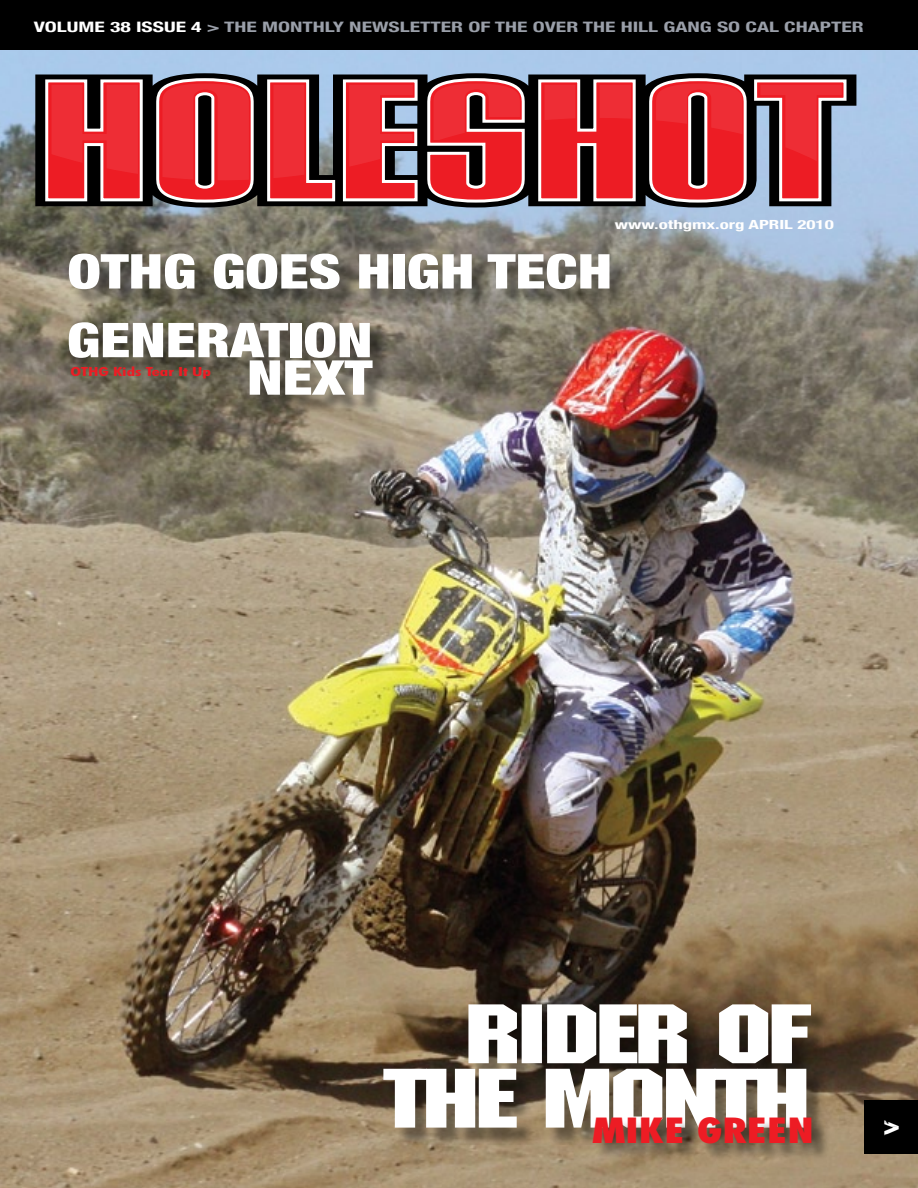
<style>
.page{position:relative;width:918px;height:1188px;background:#fff}
.page>*{position:absolute;margin:0;border:0;box-sizing:border-box;transform-origin:0 0}
.t1{font:900 condensed 48px/37.5px "Helvetica Neue";color:#fff;text-align:right;scale:1.25 1}
.t2{font:800 condensed 33.75px "Futura";color:#ed1c24;scale:1.2 1}
.t3{font:30px "Uptown";color:#fff}
.t4{font:700 condensed 14.4px "Helvetica Neue";color:#9a9fa9;scale:1.5 1}
.t5{font:700 condensed 12.6px "Helvetica Neue";color:#fff;scale:1.5 1}
.t6{font:700 condensed 12.6px "Futura BT";color:#ed1c24;scale:1.5 1}
.s1{color:#fff}
</style>
<div class="page">
<img style="left:0;top:49px;width:918px;height:1139px">
<svg style="left:35px;top:73px;width:821px;height:135px;background:#2a3037"></svg>
<svg style="left:155px;top:77px;width:100px;height:127px;background:#c44046"></svg>
<svg style="left:44px;top:78px;width:100px;height:125px;background:#ca4146"></svg>
<svg style="left:426px;top:77px;width:100px;height:127px;background:#bf4248"></svg>
<svg style="left:266px;top:78px;width:153px;height:125px;background:#b44d54"></svg>
<svg style="left:648px;top:77px;width:200px;height:127px;background:#b14951"></svg>
<svg style="left:537px;top:78px;width:100px;height:125px;background:#ca3d42"></svg>
<div style="left:0;top:0;width:918px;height:49px;background:#000"></div>
<div style="left:385px;top:1006px;width:444px;height:139px;background:#000;opacity:.4"></div>
<svg style="left:383px;top:1069px;width:423px;height:59px"></svg>
<svg style="left:468px;top:1004px;width:343px;height:59px"></svg>
<div style="left:864px;top:1100px;width:54px;height:54px;background:#000"></div>
<div style="left:595px;top:1118px;width:235px;height:43px;background:#000;opacity:.4"></div>
<div style="left:70px;top:323px;width:320px;height:88px;background:#000;opacity:.4"></div>
<div style="left:70px;top:255px;width:556px;height:51px;background:#000;opacity:.4"></div>
<p class="t4" style="left:34px;top:18px;width:350px"><span class="s1">VOLUME 38 ISSUE 4</span> &gt; THE MONTHLY NEWSLETTER OF THE Over</p>
<p class="t4" style="left:583px;top:18px;width:9px">the</p>
<p class="t4" style="left:621px;top:18px;width:15px">Hill</p>
<p class="t4" style="left:663px;top:18px;width:17px">Gang</p>
<p class="t4" style="left:717px;top:18px;width:99px">SO CAL CHAPTER</p>
<p class="t5" style="left:615px;top:217px;width:147px">www.othgmx.org APRIL 2010</p>
<h1 class="t1" style="left:68px;top:252px;width:437px">OTHG GOES HIGH TECH</h1>
<h1 class="t1" style="left:67px;top:321px;width:246px">GENERATION<br>NEXT</h1>
<p class="t6" style="left:70px;top:364px;width:95px">OTHG Kids Tear It Up</p>
<h2 class="t2" style="left:592px;top:1108px;width:186px">MIKE GREEN</h2>
<h3 class="t3" style="left:884px;top:1110px;width:18px">&gt;</h3>
</div>
